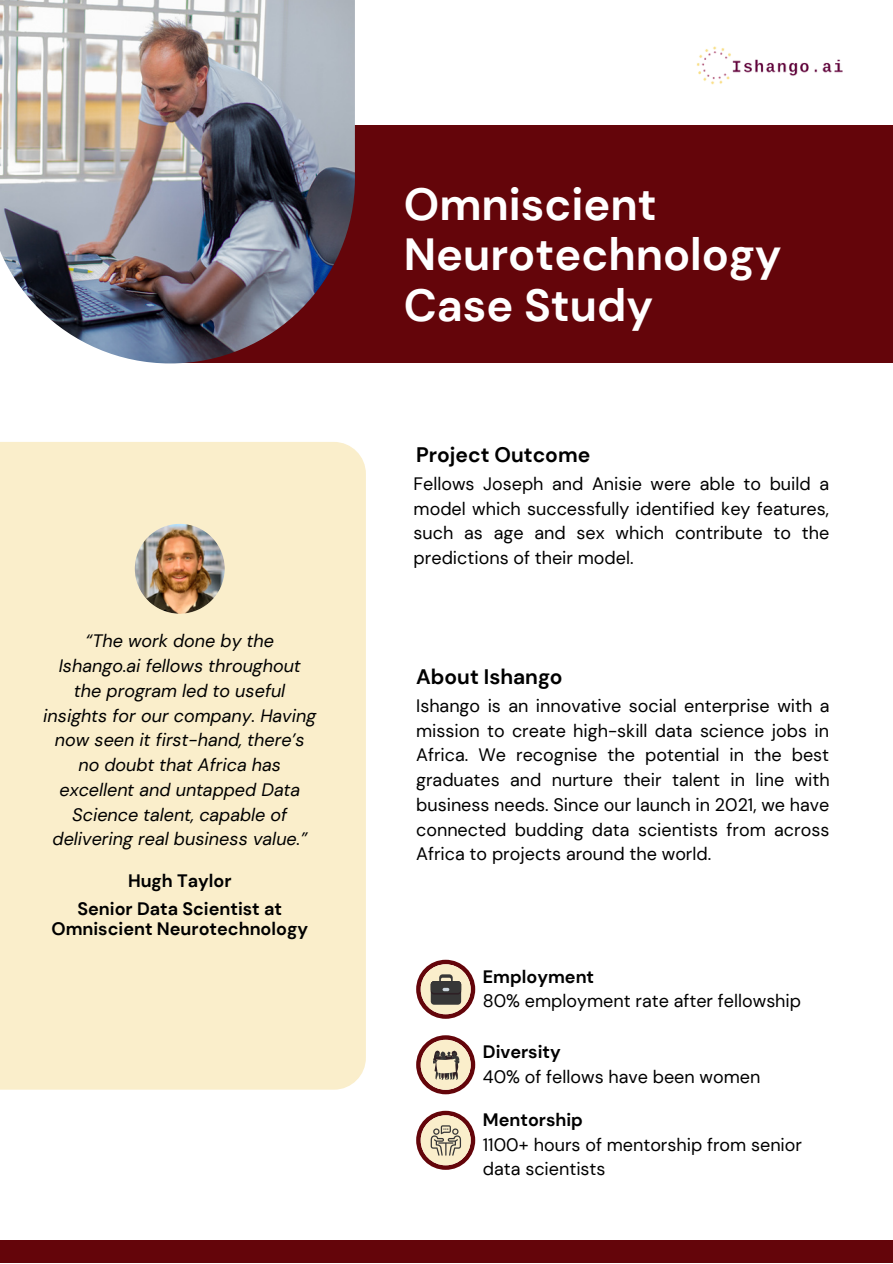
<style>
.page{position:relative;width:893px;height:1264px;background:#fff}
.page>*{position:absolute;margin:0;border:0;box-sizing:border-box;transform-origin:0 0}
.t1{font:700 45px/50.6px "DM Sans";color:#fff}
.t2{font:700 21px "DM Sans";color:#000}
.t3{font:18px/24.8px "DM Sans";color:#000;text-align:justify}
.t4{font:italic 18px/24.8px "DM Sans";color:#000;text-align:center}
.t5{font:700 18px/27.3px "DM Sans";color:#000;text-align:center}
</style>
<div class="page">
<div style="left:161px;top:125px;width:731px;height:237px;background:#64050a"></div>
<img style="left:0;top:0;width:355px;height:363px">
<div style="left:0;top:1240px;width:892px;height:22px;background:#64050a"></div>
<div style="left:0;top:442px;width:366px;height:647px;background:#faeecb"></div>
<img style="left:135px;top:524px;width:90px;height:89px;border-radius:50%">
<svg style="left:416px;top:1110px;width:59px;height:59px"></svg>
<svg style="left:416px;top:1035px;width:59px;height:59px"></svg>
<svg style="left:416px;top:959px;width:59px;height:59px"></svg>
<img style="left:696px;top:46px;width:146px;height:38px">
<p class="t4" style="left:43px;top:629px;width:274px">“The work done by the<br>Ishango.ai fellows throughout the program led to useful insights for our company. Having now seen it first-hand, there’s no doubt that Africa has excellent and untapped Data<br>Science talent, capable of delivering real business value.”</p>
<p class="t5" style="left:77px;top:867px;width:206px">Hugh Taylor<br>Senior Data Scientist at</p>
<p class="t5" style="left:51px;top:915px;width:258px">Omniscient Neurotechnology</p>
<h1 class="t1" style="left:404px;top:179px;width:379px">Omniscient<br>Neurotechnology<br>Case Study</h1>
<p class="t2" style="left:416px;top:440px;width:175px">Project Outcome</p>
<p class="t3" style="left:413px;top:471px;width:417px">Fellows Joseph and Anisie were able to build a model which successfully identified key features, such as age and sex which contribute to the predictions of their model.</p>
<p class="t2" style="left:416px;top:663px;width:148px">About Ishango</p>
<p class="t3" style="left:416px;top:693px;width:415px">Ishango is an innovative social enterprise with a mission to create high-skill data science jobs in Africa. We recognise the potential in the best graduates and nurture their talent in line with business needs. Since our launch in 2021, we have connected budding data scientists from across Africa to projects around the world.</p>
<p class="t5" style="left:483px;top:962px;width:113px">Employment</p>
<p class="t3" style="left:483px;top:988px;width:320px">80% employment rate after fellowship</p>
<p class="t5" style="left:483px;top:1038px;width:79px">Diversity</p>
<p class="t3" style="left:483px;top:1064px;width:279px">40% of fellows have been women</p>
<p class="t5" style="left:483px;top:1106px;width:101px">Mentorship</p>
<p class="t3" style="left:483px;top:1132px;width:321px">1100+ hours of mentorship from senior data scientists</p>
</div>
